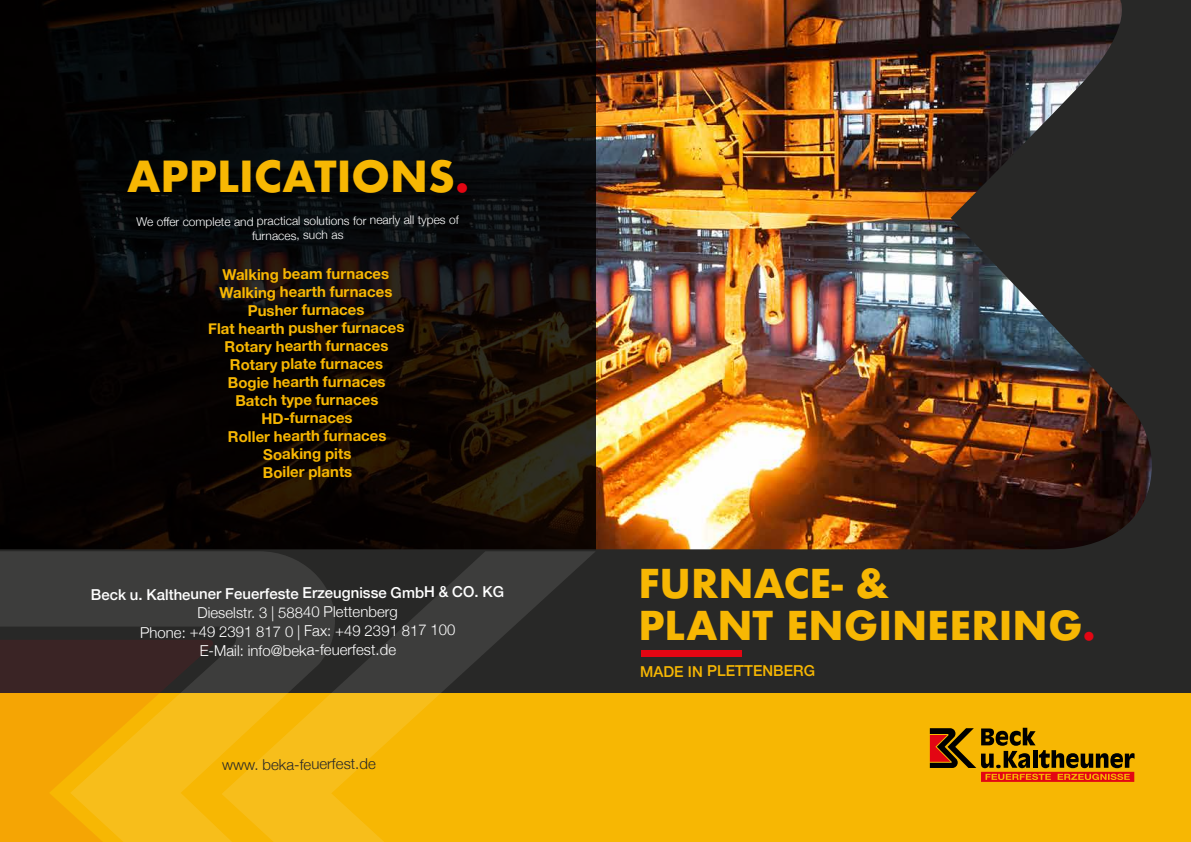
<style>
.page{position:relative;width:1191px;height:842px;background:#fff}
.page>*{position:absolute;margin:0;border:0;box-sizing:border-box;transform-origin:0 0}
.t1{font:700 41.7px "Futura";color:#f7b703}
.t2{font:700 38.7px/42.1px "Futura";color:#f7b703}
.t3{font:700 15px/18px "Helvetica Neue";color:#f7b703;text-align:center}
.t4{font:300 15px/19px "Helvetica Neue";color:#fff;text-align:center}
.t5{font:500 15px "Helvetica Neue";color:#fff}
.t6{font:300 15px "Helvetica Neue";color:#282827}
.t7{font:500 15px "Helvetica Neue";color:#f7b703}
.t8{font:300 12px/14.5px "Helvetica Neue";color:#fff;text-align:center}
.s1{color:#e30613}
</style>
<div class="page">
<img style="left:0;top:0;width:1191px;height:694px">
<div style="left:0;top:694px;width:1191px;height:148px;background:#f7b703"></div>
<svg style="left:929px;top:728px;width:205px;height:54px"></svg>
<div style="left:641px;top:650px;width:100px;height:6px;background:#e30613"></div>
<svg style="left:366px;top:551px;width:265px;height:291px"></svg>
<svg style="left:0;top:551px;width:366px;height:291px;background:#705e2d"></svg>
<svg style="left:0;top:640px;width:259px;height:202px;background:#c48f15"></svg>
<h1 class="t1" style="left:127px;top:146px;width:343px">APPLICATIONS<span class="s1">.</span></h1>
<p class="t8" style="left:136px;top:213px;width:324px">We offer complete and practical solutions for nearly all types of furnaces, such as</p>
<p class="t3" style="left:207px;top:267px;width:198px;rotate:-1deg">Walking beam furnaces<br>Walking hearth furnaces<br>Pusher furnaces<br>Flat hearth pusher furnaces<br>Rotary hearth furnaces<br>Rotary plate furnaces<br>Bogie hearth furnaces<br>Batch type furnaces<br>HD-furnaces<br>Roller hearth furnaces<br>Soaking pits<br>Boiler plants</p>
<p class="t5" style="left:91px;top:584px;width:415px;rotate:-1deg">Beck u. Kaltheuner Feuerfeste Erzeugnisse GmbH &amp; CO. KG</p>
<p class="t4" style="left:139px;top:604px;width:317px;rotate:-1deg">Dieselstr. 3 | 58840 Plettenberg<br>Phone: +49 2391 817 0 | Fax: +49 2391 817 100<br>E-Mail: info@beka-feuerfest.de</p>
<p class="t6" style="left:222px;top:753px;width:155px;rotate:-1deg">www. beka-feuerfest.de</p>
<h2 class="t2" style="left:638px;top:563px;width:459px">FURNACE- &amp;<br>PLANT ENGINEERING<span class="s1">.</span></h2>
<p class="t7" style="left:640px;top:660px;width:177px;rotate:-1deg">MADE IN PLETTENBERG</p>
</div>
